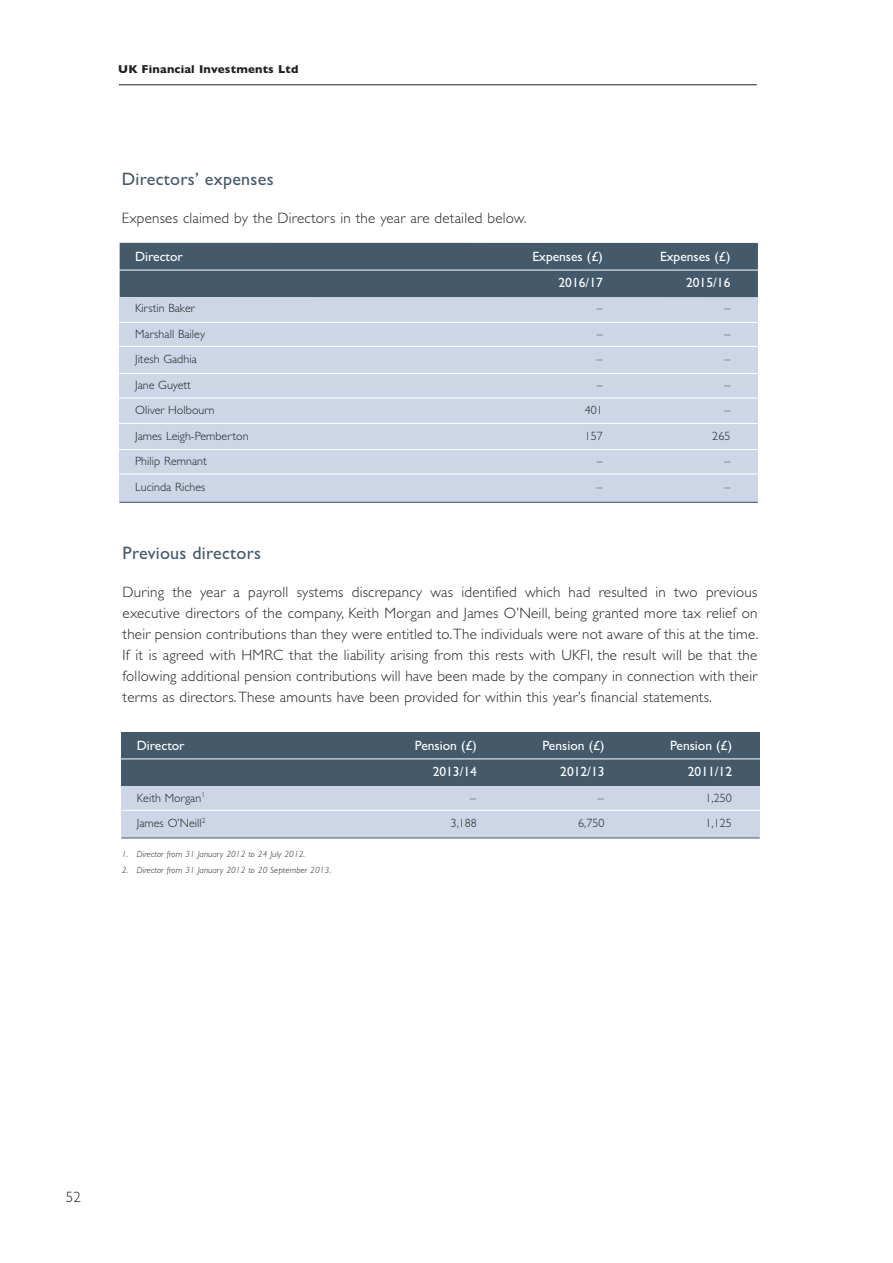
<style>
.page{position:relative;width:893px;height:1263px;background:#fff}
.page>*{position:absolute;margin:0;border:0;box-sizing:border-box;transform-origin:0 0}
.t1{font:18px "Gill Sans";letter-spacing:.015em;color:#44596a}
.t2{font:300 15px/21px "Gill Sans";letter-spacing:.015em;color:#231f20;text-align:justify}
.t3{font:13.5px "Gill Sans";color:#fff}
.t4{font:300 12px "Gill Sans";letter-spacing:.005em;color:#231f20}
.t5{font:700 11.55px "Gill Sans";letter-spacing:.02em;color:#231f20}
.t6{font:italic 300 9px "Gill Sans";letter-spacing:.01em;color:#231f20}
</style>
<div class="page">
<hr style="left:119px;top:85px;width:638px;height:1px;background:#231f20">
<div style="left:121px;top:786px;width:639px;height:52px;background:#ccd6e7"></div>
<div style="left:121px;top:732px;width:639px;height:53px;background:#44596a"></div>
<hr style="left:104px;top:810px;width:662px;height:1px;background:#fff">
<hr style="left:114px;top:759px;width:662px;height:1px;background:#fff">
<hr style="left:121px;top:838px;width:639px;height:1px;background:#44596a">
<div style="left:120px;top:297px;width:638px;height:205px;background:#ccd6e7"></div>
<div style="left:120px;top:243px;width:638px;height:54px;background:#44596a"></div>
<hr style="left:105px;top:322px;width:662px;height:1px;background:#fff">
<hr style="left:106px;top:270px;width:662px;height:1px;background:#fff">
<hr style="left:102px;top:346px;width:662px;height:1px;background:#fff">
<hr style="left:111px;top:373px;width:662px;height:1px;background:#fff">
<hr style="left:110px;top:398px;width:662px;height:1px;background:#fff">
<hr style="left:111px;top:423px;width:662px;height:1px;background:#fff">
<hr style="left:105px;top:449px;width:662px;height:1px;background:#fff">
<hr style="left:110px;top:474px;width:662px;height:1px;background:#fff">
<hr style="left:120px;top:502px;width:638px;height:1px;background:#44596a">
<p class="t5" style="left:118px;top:62px;width:182px">UK Financial Investments Ltd</p>
<p class="t1" style="left:122px;top:168px;width:153px">Directors’ expenses</p>
<p class="t2" style="left:122px;top:207px;width:406px">Expenses claimed by the Directors in the year are detailed below.</p>
<p class="t3" style="left:135px;top:248px;width:49px">Director</p>
<p class="t3" style="left:532px;top:248px;width:72px">Expenses (£)</p>
<p class="t3" style="left:660px;top:248px;width:72px">Expenses (£)</p>
<p class="t3" style="left:559px;top:275px;width:46px">2016/17</p>
<p class="t3" style="left:686px;top:275px;width:46px">2015/16</p>
<p class="t4" style="left:135px;top:301px;width:61px">Kirstin Baker</p>
<p class="t4" style="left:597px;top:301px;width:7px">–</p>
<p class="t4" style="left:724px;top:301px;width:7px">–</p>
<p class="t4" style="left:135px;top:327px;width:71px">Marshall Bailey</p>
<p class="t4" style="left:597px;top:327px;width:7px">–</p>
<p class="t4" style="left:724px;top:327px;width:7px">–</p>
<p class="t4" style="left:135px;top:352px;width:63px">Jitesh Gadhia</p>
<p class="t4" style="left:597px;top:352px;width:7px">–</p>
<p class="t4" style="left:724px;top:352px;width:7px">–</p>
<p class="t4" style="left:135px;top:378px;width:57px">Jane Guyett</p>
<p class="t4" style="left:597px;top:378px;width:7px">–</p>
<p class="t4" style="left:724px;top:378px;width:7px">–</p>
<p class="t4" style="left:135px;top:403px;width:81px">Oliver Holbourn</p>
<p class="t4" style="left:585px;top:403px;width:20px">401</p>
<p class="t4" style="left:724px;top:403px;width:7px">–</p>
<p class="t4" style="left:135px;top:429px;width:115px">James Leigh-Pemberton</p>
<p class="t4" style="left:585px;top:429px;width:20px">157</p>
<p class="t4" style="left:712px;top:429px;width:20px">265</p>
<p class="t4" style="left:135px;top:454px;width:73px">Philip Remnant</p>
<p class="t4" style="left:597px;top:454px;width:7px">–</p>
<p class="t4" style="left:724px;top:454px;width:7px">–</p>
<p class="t4" style="left:135px;top:480px;width:72px">Lucinda Riches</p>
<p class="t4" style="left:597px;top:480px;width:7px">–</p>
<p class="t4" style="left:724px;top:480px;width:7px">–</p>
<p class="t1" style="left:123px;top:542px;width:140px">Previous directors</p>
<p class="t2" style="left:123px;top:581px;width:637px">During the year a payroll systems discrepancy was identified which had resulted in two previous executive directors of the company, Keith Morgan and James O’Neill, being granted more tax relief on their pension contributions than they were entitled to. The individuals were not aware of this at the time.<br>If it is agreed with HMRC that the liability arising from this rests with UKFI, the result will be that the following additional pension contributions will have been made by the company in connection with their terms as directors. These amounts have been provided for within this year’s financial statements.</p>
<p class="t3" style="left:137px;top:737px;width:49px">Director</p>
<p class="t3" style="left:415px;top:737px;width:64px">Pension (£)</p>
<p class="t3" style="left:542px;top:737px;width:64px">Pension (£)</p>
<p class="t3" style="left:670px;top:737px;width:64px">Pension (£)</p>
<p class="t3" style="left:433px;top:763px;width:46px">2013/14</p>
<p class="t3" style="left:560px;top:763px;width:46px">2012/13</p>
<p class="t3" style="left:688px;top:763px;width:46px">2011/12</p>
<p class="t4" style="left:137px;top:791px;width:70px">Keith Morgan<sup>1</sup></p>
<p class="t4" style="left:470px;top:791px;width:7px">–</p>
<p class="t4" style="left:598px;top:791px;width:7px">–</p>
<p class="t4" style="left:705px;top:791px;width:28px">1,250</p>
<p class="t4" style="left:137px;top:816px;width:70px">James O’Neill<sup>2</sup></p>
<p class="t4" style="left:451px;top:816px;width:28px">3,188</p>
<p class="t4" style="left:578px;top:816px;width:28px">6,750</p>
<p class="t4" style="left:705px;top:816px;width:28px">1,125</p>
<p class="t6" style="left:122px;top:848px;width:185px">1. Director from 31 January 2012 to 24 July 2012.</p>
<p class="t6" style="left:122px;top:864px;width:211px">2. Director from 31 January 2012 to 20 September 2013.</p>
<p class="t2" style="left:66px;top:1186px;width:16px">52</p>
</div>
